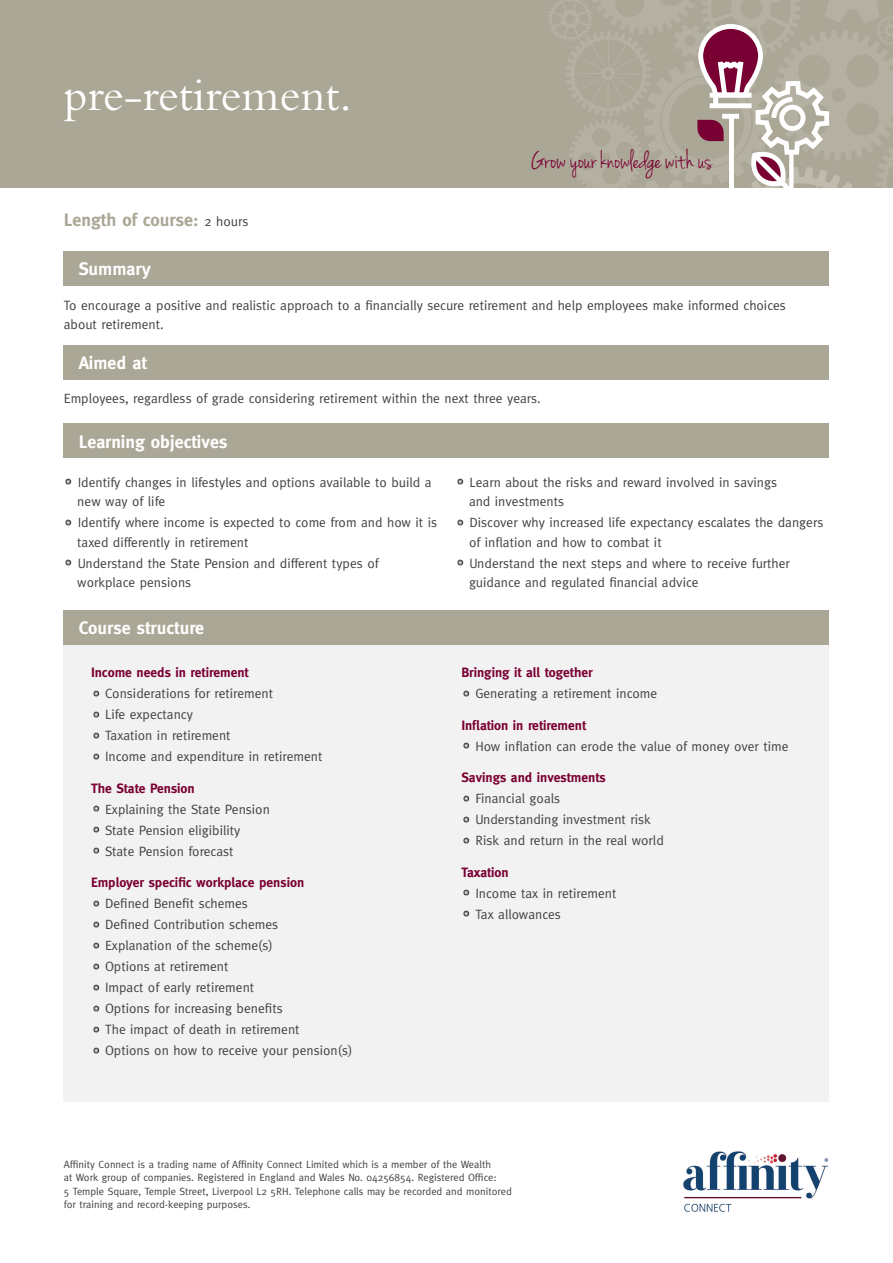
<style>
.page{position:relative;width:893px;height:1263px;background:#fff}
.page>*{position:absolute;margin:0;border:0;box-sizing:border-box;transform-origin:0 0}
.t1{font:48px "Bembo Std";color:#fff}
.t2{font:27px "Jenna Sue";color:#790032}
.t3{font:700 18px "Meta";color:#fff}
.t4{font:700 18px "Meta";color:#aba796}
.t5{font:13.5px/19.5px "Meta";color:#414142}
.t6{font:700 13.5px "Meta";color:#790032}
.t7{font:10.5px/13.5px "Meta";color:#414142}
.s1{font-weight:400;font-size:13.5px;color:#414142}
</style>
<div class="page">
<img style="left:683px;top:1151px;width:146px;height:61px">
<div style="left:0;top:0;width:893px;height:188px;background:#aba796"></div>
<svg style="left:548px;top:0;width:345px;height:188px"></svg>
<div style="left:789px;top:152px;width:5px;height:113px;background:#fff"></div>
<div style="left:64px;top:631px;width:765px;height:471px;background:#f2f2f3"></div>
<div style="left:64px;top:610px;width:765px;height:35px;background:#aba796"></div>
<div style="left:64px;top:251px;width:765px;height:35px;background:#aba796"></div>
<div style="left:64px;top:345px;width:765px;height:34px;background:#aba796"></div>
<svg style="left:65px;top:478px;width:7px;height:7px"></svg>
<svg style="left:65px;top:519px;width:7px;height:7px"></svg>
<svg style="left:65px;top:559px;width:7px;height:7px"></svg>
<svg style="left:457px;top:478px;width:7px;height:7px"></svg>
<svg style="left:457px;top:519px;width:7px;height:7px"></svg>
<svg style="left:457px;top:559px;width:7px;height:7px"></svg>
<div style="left:64px;top:423px;width:765px;height:35px;background:#aba796"></div>
<svg style="left:93px;top:690px;width:7px;height:7px"></svg>
<svg style="left:93px;top:711px;width:7px;height:7px"></svg>
<svg style="left:93px;top:732px;width:7px;height:7px"></svg>
<svg style="left:93px;top:753px;width:7px;height:7px"></svg>
<svg style="left:93px;top:805px;width:7px;height:7px"></svg>
<svg style="left:93px;top:826px;width:7px;height:7px"></svg>
<svg style="left:93px;top:847px;width:7px;height:7px"></svg>
<svg style="left:93px;top:900px;width:7px;height:7px"></svg>
<svg style="left:93px;top:921px;width:7px;height:7px"></svg>
<svg style="left:93px;top:942px;width:7px;height:7px"></svg>
<svg style="left:93px;top:963px;width:7px;height:7px"></svg>
<svg style="left:93px;top:984px;width:7px;height:7px"></svg>
<svg style="left:93px;top:1005px;width:7px;height:7px"></svg>
<svg style="left:93px;top:1026px;width:7px;height:7px"></svg>
<svg style="left:93px;top:1047px;width:7px;height:7px"></svg>
<svg style="left:463px;top:690px;width:7px;height:7px"></svg>
<svg style="left:463px;top:742px;width:7px;height:7px"></svg>
<svg style="left:463px;top:795px;width:7px;height:7px"></svg>
<svg style="left:463px;top:816px;width:7px;height:7px"></svg>
<svg style="left:463px;top:837px;width:7px;height:7px"></svg>
<svg style="left:463px;top:889px;width:7px;height:7px"></svg>
<svg style="left:463px;top:910px;width:7px;height:7px"></svg>
<p class="t1" style="left:64px;top:67px;width:290px">pre-retirement.</p>
<p class="t4" style="left:64px;top:210px;width:186px">Length of course: <span class="s1">2 hours</span></p>
<p class="t3" style="left:79px;top:259px;width:74px">Summary</p>
<p class="t2" style="left:531px;top:144px;width:183px">Grow your knowledge with us</p>
<p class="t5" style="left:64px;top:295px;width:724px">To encourage a positive and realistic approach to a financially secure retirement and help employees make informed choices about retirement.</p>
<p class="t3" style="left:79px;top:352px;width:70px">Aimed at</p>
<p class="t5" style="left:64px;top:389px;width:478px">Employees, regardless of grade considering retirement within the next three years.</p>
<p class="t3" style="left:79px;top:431px;width:150px">Learning objectives</p>
<p class="t5" style="left:77px;top:472px;width:356px">Identify changes in lifestyles and options available to build a new way of life</p>
<p class="t5" style="left:77px;top:512px;width:361px">Identify where income is expected to come from and how it is taxed differently in retirement</p>
<p class="t5" style="left:77px;top:553px;width:303px">Understand the State Pension and different types of workplace pensions</p>
<p class="t3" style="left:79px;top:617px;width:127px">Course structure</p>
<p class="t6" style="left:91px;top:664px;width:159px">Income needs in retirement</p>
<p class="t5" style="left:105px;top:683px;width:170px">Considerations for retirement</p>
<p class="t5" style="left:105px;top:704px;width:89px">Life expectancy</p>
<p class="t5" style="left:105px;top:725px;width:127px">Taxation in retirement</p>
<p class="t5" style="left:105px;top:746px;width:219px">Income and expenditure in retirement</p>
<p class="t6" style="left:91px;top:780px;width:105px">The State Pension</p>
<p class="t5" style="left:105px;top:799px;width:166px">Explaining the State Pension</p>
<p class="t5" style="left:105px;top:820px;width:137px">State Pension eligibility</p>
<p class="t5" style="left:105px;top:841px;width:130px">State Pension forecast</p>
<p class="t6" style="left:91px;top:874px;width:215px">Employer specific workplace pension</p>
<p class="t5" style="left:105px;top:893px;width:144px">Defined Benefit schemes</p>
<p class="t5" style="left:105px;top:914px;width:175px">Defined Contribution schemes</p>
<p class="t5" style="left:105px;top:935px;width:169px">Explanation of the scheme(s)</p>
<p class="t5" style="left:105px;top:956px;width:125px">Options at retirement</p>
<p class="t5" style="left:105px;top:977px;width:151px">Impact of early retirement</p>
<p class="t5" style="left:105px;top:998px;width:179px">Options for increasing benefits</p>
<p class="t5" style="left:105px;top:1019px;width:196px">The impact of death in retirement</p>
<p class="t5" style="left:105px;top:1040px;width:249px">Options on how to receive your pension(s)</p>
<p class="t5" style="left:469px;top:472px;width:310px">Learn about the risks and reward involved in savings and investments</p>
<p class="t5" style="left:469px;top:512px;width:356px">Discover why increased life expectancy escalates the dangers of inflation and how to combat it</p>
<p class="t5" style="left:469px;top:553px;width:322px">Understand the next steps and where to receive further guidance and regulated financial advice</p>
<p class="t6" style="left:461px;top:664px;width:133px">Bringing it all together</p>
<p class="t5" style="left:475px;top:683px;width:183px">Generating a retirement income</p>
<p class="t6" style="left:461px;top:717px;width:126px">Inflation in retirement</p>
<p class="t5" style="left:475px;top:736px;width:315px">How inflation can erode the value of money over time</p>
<p class="t6" style="left:461px;top:769px;width:146px">Savings and investments</p>
<p class="t5" style="left:475px;top:788px;width:86px">Financial goals</p>
<p class="t5" style="left:475px;top:809px;width:177px">Understanding investment risk</p>
<p class="t5" style="left:475px;top:830px;width:190px">Risk and return in the real world</p>
<p class="t6" style="left:461px;top:864px;width:49px">Taxation</p>
<p class="t5" style="left:475px;top:883px;width:142px">Income tax in retirement</p>
<p class="t5" style="left:475px;top:904px;width:87px">Tax allowances</p>
<p class="t7" style="left:64px;top:1157px;width:450px">Affinity Connect is a trading name of Affinity Connect Limited which is a member of the Wealth<br>at Work group of companies. Registered in England and Wales No. 04256854. Registered Office:<br>5 Temple Square, Temple Street, Liverpool L2 5RH. Telephone calls may be recorded and monitored for training and record-keeping purposes.</p>
</div>
